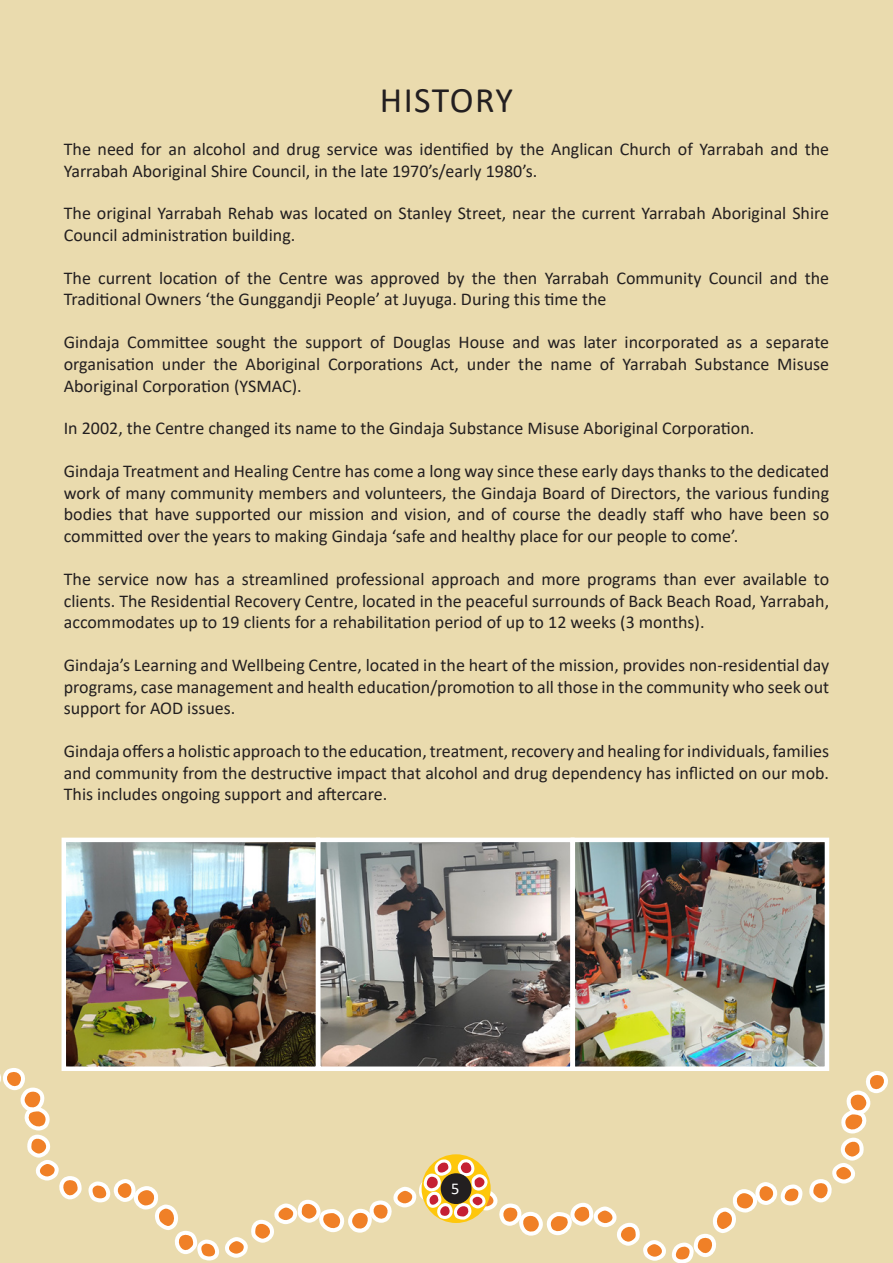
<style>
.page{position:relative;width:893px;height:1263px;background:#eadbae}
.page>*{position:absolute;margin:0;border:0;box-sizing:border-box;transform-origin:0 0}
.Headings{font:36px "Calibri";letter-spacing:.035em;color:#231f20}
.Body{font:18px/21.6px "Calibri";color:#231f20;text-align:justify}
.t1{font:16.5px "Calibri";color:#fff}
</style>
<div class="page">
<svg style="left:809px;top:1071px;width:79px;height:131px"></svg>
<svg style="left:422px;top:1154px;width:69px;height:69px"></svg>
<svg style="left:88px;top:1159px;width:714px;height:104px"></svg>
<div style="left:441px;top:1173px;width:30px;height:31px;background:#231f20;border-radius:50%"></div>
<svg style="left:0;top:1068px;width:82px;height:131px"></svg>
<img style="left:67px;top:843px;width:757px;height:223px">
<div style="left:62px;top:838px;width:258px;height:233px;border:4px solid #fff"></div>
<div style="left:316px;top:838px;width:259px;height:233px;border:4px solid #fff"></div>
<div style="left:571px;top:838px;width:258px;height:233px;border:4px solid #fff"></div>
<p class="Headings" style="left:380px;top:75px;width:135px">HISTORY</p>
<p class="Body" style="left:64px;top:138px;width:767px">The need for an alcohol and drug service was identified by the Anglican Church of Yarrabah and the<br>Yarrabah Aboriginal Shire Council, in the late 1970’s/early 1980’s.</p>
<p class="Body" style="left:64px;top:202px;width:767px">The original Yarrabah Rehab was located on Stanley Street, near the current Yarrabah Aboriginal Shire<br>Council administration building.</p>
<p class="Body" style="left:64px;top:267px;width:767px">The current location of the Centre was approved by the then Yarrabah Community Council and the<br>Traditional Owners ‘the Gunggandji People’ at Juyuga. During this time the</p>
<p class="Body" style="left:64px;top:331px;width:767px">Gindaja Committee sought the support of Douglas House and was later incorporated as a separate organisation under the Aboriginal Corporations Act, under the name of Yarrabah Substance Misuse Aboriginal Corporation (YSMAC).</p>
<p class="Body" style="left:64px;top:417px;width:692px">In 2002, the Centre changed its name to the Gindaja Substance Misuse Aboriginal Corporation.</p>
<p class="Body" style="left:64px;top:460px;width:767px">Gindaja Treatment and Healing Centre has come a long way since these early days thanks to the dedicated work of many community members and volunteers, the Gindaja Board of Directors, the various funding bodies that have supported our mission and vision, and of course the deadly staff who have been so committed over the years to making Gindaja ‘safe and healthy place for our people to come’.</p>
<p class="Body" style="left:64px;top:568px;width:767px">The service now has a streamlined professional approach and more programs than ever available to clients. The Residential Recovery Centre, located in the peaceful surrounds of Back Beach Road, Yarrabah, accommodates up to 19 clients for a rehabilitation period of up to 12 weeks (3 months).</p>
<p class="Body" style="left:64px;top:654px;width:767px">Gindaja’s Learning and Wellbeing Centre, located in the heart of the mission, provides non-residential day programs, case management and health education/promotion to all those in the community who seek out support for AOD issues.</p>
<p class="Body" style="left:64px;top:740px;width:767px">Gindaja offers a holistic approach to the education, treatment, recovery and healing for individuals, families and community from the destructive impact that alcohol and drug dependency has inflicted on our mob.<br>This includes ongoing support and aftercare.</p>
<p class="t1" style="left:451px;top:1177px;width:10px">5</p>
</div>
